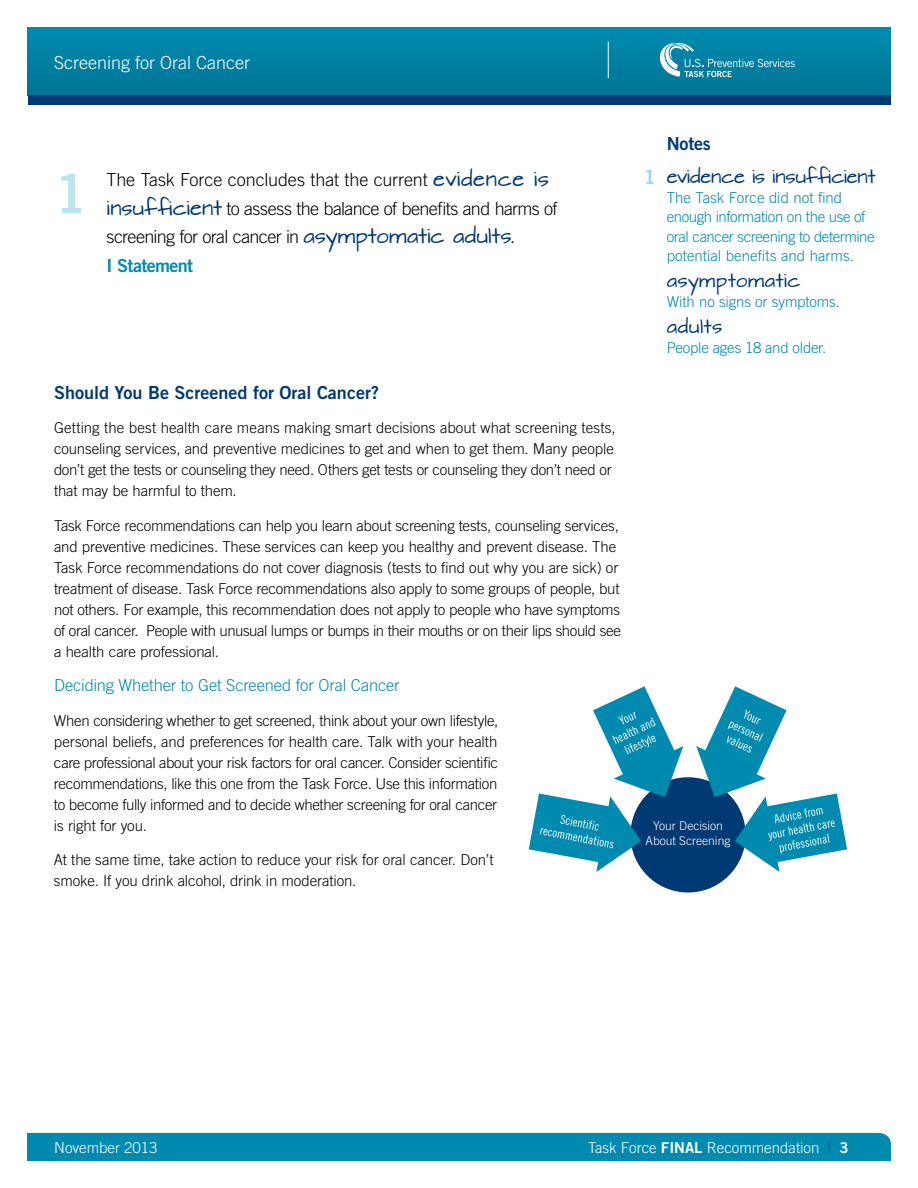
<style>
.page{position:relative;width:918px;height:1188px;background:#fff}
.page>*{position:absolute;margin:0;border:0;box-sizing:border-box;transform-origin:0 0}
.t1{font:54px "Trade Gothic Bold Two";color:#bbe4ee}
.t2{font:19.5px "Trade Gothic Bold Two";color:#99d9e8}
.t3{font:300 18px/28.5px "Trade Gothic";letter-spacing:-.03em;color:#000}
.t4{font:18px "Trade Gothic Bold Two";color:#003974}
.t5{font:300 18px "Trade Gothic";color:#fff}
.t6{font:300 16.5px "Trade Gothic";letter-spacing:-.01em;color:#008ab0}
.t7{font:16.5px "Architects Daughter";letter-spacing:-.02em;color:#003974}
.t8{font:16.5px "Architects Daughter";letter-spacing:.02em;color:#003974}
.t9{font:16.5px "Architects Daughter";color:#003974}
.t10{font:300 15px/21px "Trade Gothic";letter-spacing:-.01em;color:#000}
.t11{font:300 15px/19.5px "Trade Gothic";letter-spacing:-.015em;color:#008ab0}
.t12{font:300 15px "Trade Gothic";color:#fff}
.t13{font:300 12.15px/14.5px "Trade Gothic";color:#fff;text-align:center}
.s1{font-family:"Architects Daughter";font-weight:400;color:#003974}
.s2{font-family:"Trade Gothic Bold Two";font-weight:400;color:#008ab0}
.s3{font-family:"Trade Gothic Bold Two";font-weight:400}
.s4{color:#003974}
</style>
<div class="page">
<div style="left:28px;top:27px;width:862px;height:68px;background:linear-gradient(to bottom,#008cb1,#007494)"></div>
<div style="left:28px;top:95px;width:862px;height:10px;background:#003974"></div>
<svg style="left:658px;top:43px;width:137px;height:34px;background:#2894b1"></svg>
<hr style="left:608px;top:42px;width:1px;height:36px;background:#fff">
<div style="left:27px;top:1133px;width:864px;height:28px;background:#008ab0"></div>
<div style="left:630px;top:777px;width:116px;height:116px;background:#003974;border-radius:50%"></div>
<svg style="left:696px;top:686px;width:151px;height:186px"></svg>
<svg style="left:529px;top:686px;width:154px;height:186px"></svg>
<p class="t5" style="left:54px;top:51px;width:198px">Screening for Oral Cancer</p>
<p class="t1" style="left:54px;top:161px;width:34px">1</p>
<p class="t3" style="left:106px;top:165px;width:453px">The Task Force concludes that the current <span class="s1">evidence is insufficient</span> to assess the balance of benefits and harms of screening for oral cancer in <span class="s1">asymptomatic adults</span>.<br><span class="s2">I Statement</span></p>
<h1 class="t4" style="left:54px;top:381px;width:326px">Should You Be Screened for Oral Cancer?</h1>
<p class="t10" style="left:54px;top:417px;width:563px">Getting the best health care means making smart decisions about what screening tests, counseling services, and preventive medicines to get and when to get them. Many people don’t get the tests or counseling they need. Others get tests or counseling they don’t need or that may be harmful to them.</p>
<p class="t10" style="left:54px;top:515px;width:568px">Task Force recommendations can help you learn about screening tests, counseling services, and preventive medicines. These services can keep you healthy and prevent disease. The Task Force recommendations do not cover diagnosis (tests to find out why you are sick) or treatment of disease. Task Force recommendations also apply to some groups of people, but not others. For example, this recommendation does not apply to people who have symptoms of oral cancer. People with unusual lumps or bumps in their mouths or on their lips should see a health care professional.</p>
<h2 class="t6" style="left:54px;top:676px;width:347px">Deciding Whether to Get Screened for Oral Cancer</h2>
<p class="t10" style="left:54px;top:710px;width:446px;text-align:justify">When considering whether to get screened, think about your own lifestyle, personal beliefs, and preferences for health care. Talk with your health care professional about your risk factors for oral cancer. Consider scientific recommendations, like this one from the Task Force. Use this information to become fully informed and to decide whether screening for oral cancer is right for you.</p>
<p class="t10" style="left:54px;top:849px;width:441px">At the same time, take action to reduce your risk for oral cancer. Don’t smoke. If you drink alcohol, drink in moderation.</p>
<h2 class="t2" style="left:644px;top:165px;width:13px">1</h2>
<p class="t4" style="left:667px;top:132px;width:46px">Notes</p>
<p class="t7" style="left:667px;top:168px;width:211px">evidence is insufficient</p>
<p class="t11" style="left:667px;top:187px;width:209px">The Task Force did not find enough information on the use of oral cancer screening to determine potential benefits and harms.</p>
<p class="t8" style="left:667px;top:272px;width:135px">asymptomatic</p>
<p class="t11" style="left:667px;top:291px;width:175px">With no signs or symptoms.</p>
<p class="t9" style="left:667px;top:318px;width:57px">adults</p>
<p class="t11" style="left:667px;top:337px;width:161px">People ages 18 and older.</p>
<p class="t13" style="left:646px;top:819px;width:86px">Your Decision<br>About Screening</p>
<p class="t12" style="left:54px;top:1138px;width:105px">November 2013</p>
<p class="t12" style="left:588px;top:1138px;width:262px">Task Force <span class="s3">FINAL</span> Recommendation <span class="s4">|</span> <span class="s3">3</span></p>
</div>
